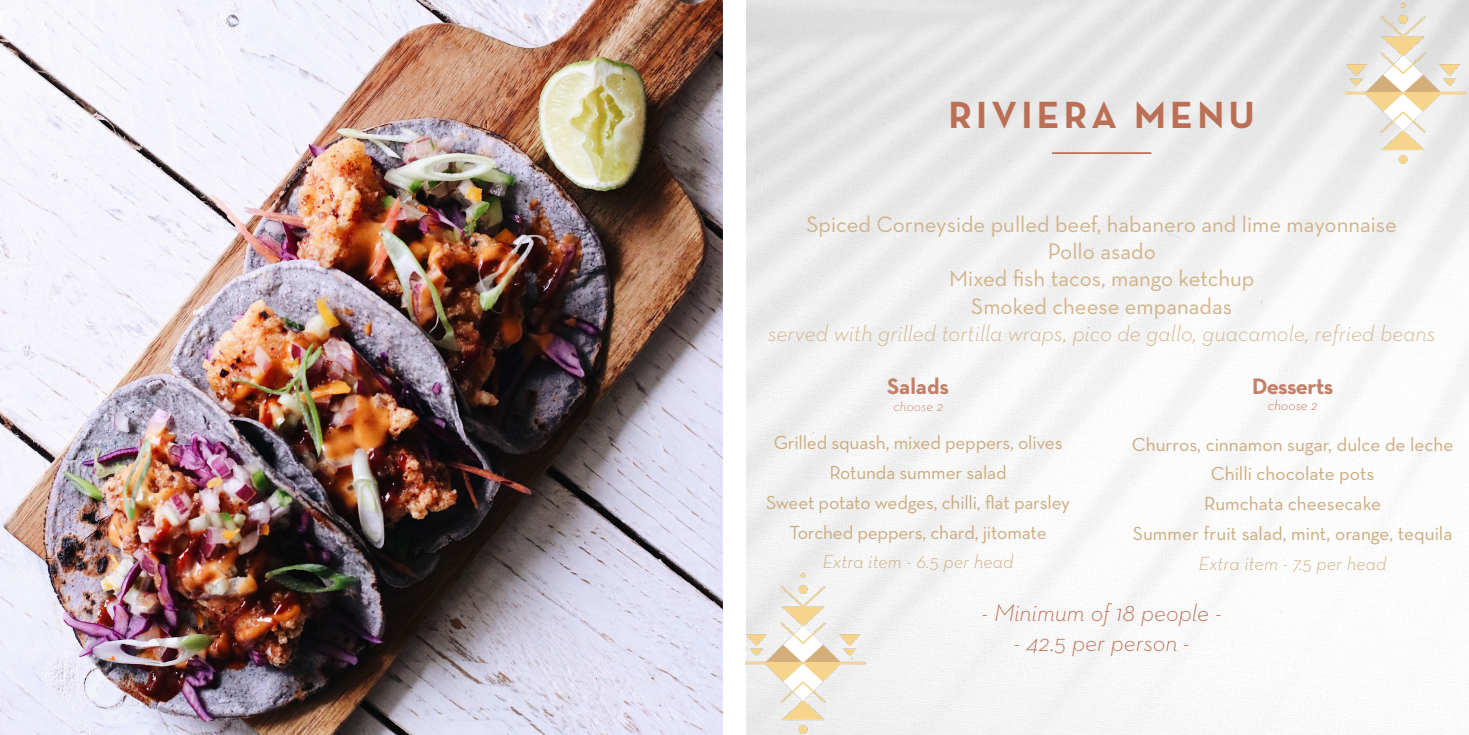
<style>
.page{position:relative;width:1469px;height:735px;background:#fff}
.page>*{position:absolute;margin:0;border:0;box-sizing:border-box;transform-origin:0 0}
.Page_Titile{font:700 38.5px "Neutra Text";letter-spacing:.11em;color:#bb6f55}
.Body_Copy{font:italic 300 24.5px "Neutra Text";color:#bb6f55}
.Body_Copy-2{font:22.75px "Neutra Text";color:#d1b38a}
.Body_Copy-3{font:italic 300 22.75px "Neutra Text";color:#d1b38a}
.Body_Copy-4{font:700 22.75px "Neutra Text";letter-spacing:-.03em;color:#c38069}
.t1{font:19.25px "Neutra Text";letter-spacing:-.01em;color:#cbab7e}
.Body_Copy-5{font:italic 300 19.25px "Neutra Text";color:#cbab7e}
.Body_Copy-6{font:italic 300 14px "Neutra Text";color:#c38069}
.Body_Copy-7{font:italic 300 14px "Neutra Text";color:#bb6f55}
</style>
<div class="page">
<img style="left:0;top:0;width:1468px;height:734px">
<hr style="left:1052px;top:152px;width:99px;height:2px;background:#bb6f55">
<svg style="left:723px;top:0;width:23px;height:734px"></svg>
<img style="left:1345px;top:3px;width:121px;height:161px">
<img style="left:745px;top:573px;width:121px;height:160px">
<p class="Page_Titile" style="left:948px;top:91px;width:308px">RIVIERA MENU</p>
<p class="Body_Copy-2" style="left:806px;top:210px;width:592px">Spiced Corneyside pulled beef, habanero and lime mayonnaise</p>
<p class="Body_Copy-2" style="left:1047px;top:237px;width:110px">Pollo asado</p>
<p class="Body_Copy-2" style="left:949px;top:265px;width:307px">Mixed fish tacos, mango ketchup</p>
<p class="Body_Copy-2" style="left:971px;top:292px;width:262px">Smoked cheese empanadas</p>
<p class="Body_Copy-3" style="left:768px;top:319px;width:669px">served with grilled tortilla wraps, pico de gallo, guacamole, refried beans</p>
<p class="Body_Copy-4" style="left:887px;top:372px;width:64px">Salads</p>
<p class="Body_Copy-6" style="left:893px;top:397px;width:51px">choose 2</p>
<p class="t1" style="left:773px;top:431px;width:290px">Grilled squash, mixed peppers, olives</p>
<p class="t1" style="left:829px;top:460px;width:179px">Rotunda summer salad</p>
<p class="t1" style="left:766px;top:490px;width:305px">Sweet potato wedges, chilli, flat parsley</p>
<p class="t1" style="left:789px;top:520px;width:258px">Torched peppers, chard, jitomate</p>
<p class="Body_Copy-5" style="left:822px;top:550px;width:193px">Extra item - 6.5 per head</p>
<p class="Body_Copy-4" style="left:1251px;top:372px;width:83px">Desserts</p>
<p class="Body_Copy-7" style="left:1267px;top:397px;width:51px">choose 2</p>
<p class="t1" style="left:1131px;top:432px;width:323px">Churros, cinnamon sugar, dulce de leche</p>
<p class="t1" style="left:1210px;top:462px;width:165px">Chilli chocolate pots</p>
<p class="t1" style="left:1204px;top:491px;width:178px">Rumchata cheesecake</p>
<p class="t1" style="left:1132px;top:521px;width:321px">Summer fruit salad, mint, orange, tequila</p>
<p class="Body_Copy-5" style="left:1198px;top:551px;width:189px">Extra item - 7.5 per head</p>
<p class="Body_Copy" style="left:981px;top:597px;width:242px">- Minimum of 18 people -</p>
<p class="Body_Copy" style="left:1013px;top:627px;width:178px">- 42.5 per person -</p>
</div>
